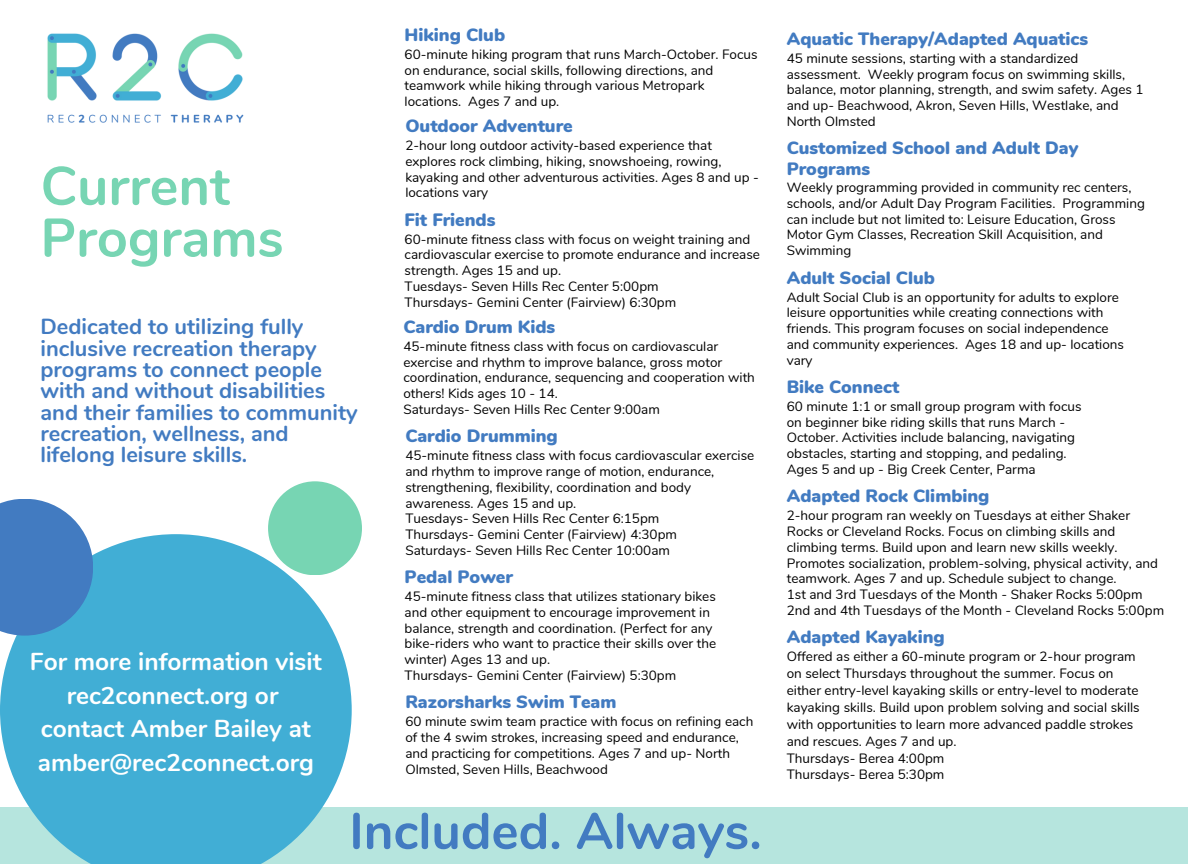
<style>
.page{position:relative;width:1188px;height:864px;background:#fff}
.page>*{position:absolute;margin:0;border:0;box-sizing:border-box;transform-origin:0 0}
.t1{font:700 54px/51.8px "Nunito";color:#77d5b3}
.t2{font:700 51px "Nunito";color:#427bc1}
.t3{font:700 24.45px/33.8px "Nunito";color:#fff;text-align:center}
.t4{font:700 21.75px/21.3px "Nunito";color:#427bc1}
.t5{font:900 17.85px/21.3px "Nunito";color:#427bc1}
.t6{font:13.5px/15.8px "Nunito";color:#000}
</style>
<div class="page">
<div style="left:0;top:808px;width:1188px;height:56px;background:#b6e5de"></div>
<img style="left:47px;top:33px;width:197px;height:90px">
<svg style="left:0;top:534px;width:352px;height:330px;background:#54b6d8"></svg>
<svg style="left:0;top:499px;width:93px;height:137px;background:#5089c7"></svg>
<div style="left:268px;top:481px;width:94px;height:94px;background:#77d5b3;border-radius:50%"></div>
<p class="t1" style="left:40px;top:161px;width:245px">Current<br>Programs</p>
<p class="t4" style="left:40px;top:316px;width:319px">Dedicated to utilizing fully inclusive recreation therapy programs to connect people with and without disabilities and their families to community recreation, wellness, and lifelong leisure skills.</p>
<p class="t3" style="left:30px;top:645px;width:293px">For more information visit rec2connect.org or contact Amber Bailey at amber@rec2connect.org</p>
<p class="t5" style="left:405px;top:24px;width:102px">Hiking Club</p>
<p class="t6" style="left:405px;top:46px;width:354px">60-minute hiking program that runs March-October. Focus on endurance, social skills, following directions, and teamwork while hiking through various Metropark locations. Ages 7 and up.</p>
<p class="t5" style="left:405px;top:116px;width:169px">Outdoor Adventure</p>
<p class="t6" style="left:405px;top:138px;width:355px">2-hour long outdoor activity-based experience that explores rock climbing, hiking, snowshoeing, rowing, kayaking and other adventurous activities. Ages 8 and up - locations vary</p>
<p class="t5" style="left:405px;top:209px;width:92px">Fit Friends</p>
<p class="t6" style="left:405px;top:231px;width:357px">60-minute fitness class with focus on weight training and cardiovascular exercise to promote endurance and increase strength. Ages 15 and up.</p>
<p class="t6" style="left:405px;top:279px;width:256px">Tuesdays- Seven Hills Rec Center 5:00pm</p>
<p class="t6" style="left:405px;top:294px;width:273px">Thursdays- Gemini Center (Fairview) 6:30pm</p>
<p class="t5" style="left:403px;top:316px;width:153px">Cardio Drum Kids</p>
<p class="t6" style="left:403px;top:339px;width:353px">45-minute fitness class with focus on cardiovascular exercise and rhythm to improve balance, gross motor coordination, endurance, sequencing and cooperation with others! Kids ages 10 - 14.</p>
<p class="t6" style="left:403px;top:402px;width:258px">Saturdays- Seven Hills Rec Center 9:00am</p>
<p class="t5" style="left:405px;top:426px;width:154px">Cardio Drumming</p>
<p class="t6" style="left:405px;top:448px;width:350px">45-minute fitness class with focus cardiovascular exercise and rhythm to improve range of motion, endurance, strengthening, flexibility, coordination and body awareness. Ages 15 and up.</p>
<p class="t6" style="left:405px;top:511px;width:256px">Tuesdays- Seven Hills Rec Center 6:15pm</p>
<p class="t6" style="left:405px;top:527px;width:273px">Thursdays- Gemini Center (Fairview) 4:30pm</p>
<p class="t6" style="left:405px;top:542px;width:266px">Saturdays- Seven Hills Rec Center 10:00am</p>
<p class="t5" style="left:405px;top:567px;width:110px">Pedal Power</p>
<p class="t6" style="left:405px;top:589px;width:313px">45-minute fitness class that utilizes stationary bikes and other equipment to encourage improvement in balance, strength and coordination. (Perfect for any bike-riders who want to practice their skills over the winter) Ages 13 and up.</p>
<p class="t6" style="left:405px;top:668px;width:273px">Thursdays- Gemini Center (Fairview) 5:30pm</p>
<h3 class="t5" style="left:405px;top:692px;width:213px">Razorsharks Swim Team</h3>
<p class="t6" style="left:405px;top:714px;width:350px">60 minute swim team practice with focus on refining each of the 4 swim strokes, increasing speed and endurance, and practicing for competitions. Ages 7 and up- North Olmsted, Seven Hills, Beachwood</p>
<p class="t2" style="left:349px;top:797px;width:414px">Included. Always.</p>
<p class="t5" style="left:787px;top:28px;width:303px">Aquatic Therapy/Adapted Aquatics</p>
<p class="t6" style="left:787px;top:50px;width:358px">45 minute sessions, starting with a standardized assessment. Weekly program focus on swimming skills, balance, motor planning, strength, and swim safety. Ages 1 and up- Beachwood, Akron, Seven Hills, Westlake, and North Olmsted</p>
<p class="t5" style="left:787px;top:137px;width:293px">Customized School and Adult Day<br>Programs</p>
<p class="t6" style="left:787px;top:180px;width:360px">Weekly programming provided in community rec centers, schools, and/or Adult Day Program Facilities. Programming can include but not limited to: Leisure Education, Gross Motor Gym Classes, Recreation Skill Acquisition, and Swimming</p>
<p class="t5" style="left:787px;top:267px;width:150px">Adult Social Club</p>
<p class="t6" style="left:787px;top:289px;width:339px">Adult Social Club is an opportunity for adults to explore leisure opportunities while creating connections with friends. This program focuses on social independence and community experiences. Ages 18 and up- locations vary</p>
<p class="t5" style="left:787px;top:376px;width:114px">Bike Connect</p>
<h1 class="t6" style="left:787px;top:399px;width:296px">60 minute 1:1 or small group program with focus on beginner bike riding skills that runs March - October. Activities include balancing, navigating obstacles, starting and stopping, and pedaling.<br>Ages 5 and up - Big Creek Center, Parma</h1>
<p class="t5" style="left:787px;top:486px;width:204px">Adapted Rock Climbing</p>
<p class="t6" style="left:787px;top:508px;width:373px">2-hour program ran weekly on Tuesdays at either Shaker Rocks or Cleveland Rocks. Focus on climbing skills and climbing terms. Build upon and learn new skills weekly.<br>Promotes socialization, problem-solving, physical activity, and teamwork. Ages 7 and up. Schedule subject to change.</p>
<p class="t6" style="left:787px;top:587px;width:357px">1st and 3rd Tuesdays of the Month - Shaker Rocks 5:00pm</p>
<p class="t6" style="left:787px;top:603px;width:379px">2nd and 4th Tuesdays of the Month - Cleveland Rocks 5:00pm</p>
<p class="t5" style="left:787px;top:627px;width:159px">Adapted Kayaking</p>
<p class="t6" style="left:787px;top:648px;width:355px;line-height:16.8px">Offered as either a 60-minute program or 2-hour program on select Thursdays throughout the summer. Focus on either entry-level kayaking skills or entry-level to moderate kayaking skills. Build upon problem solving and social skills with opportunities to learn more advanced paddle strokes and rescues. Ages 7 and up.</p>
<p class="t6" style="left:787px;top:750px;width:159px">Thursdays- Berea 4:00pm</p>
<p class="t6" style="left:787px;top:767px;width:159px">Thursdays- Berea 5:30pm</p>
</div>
